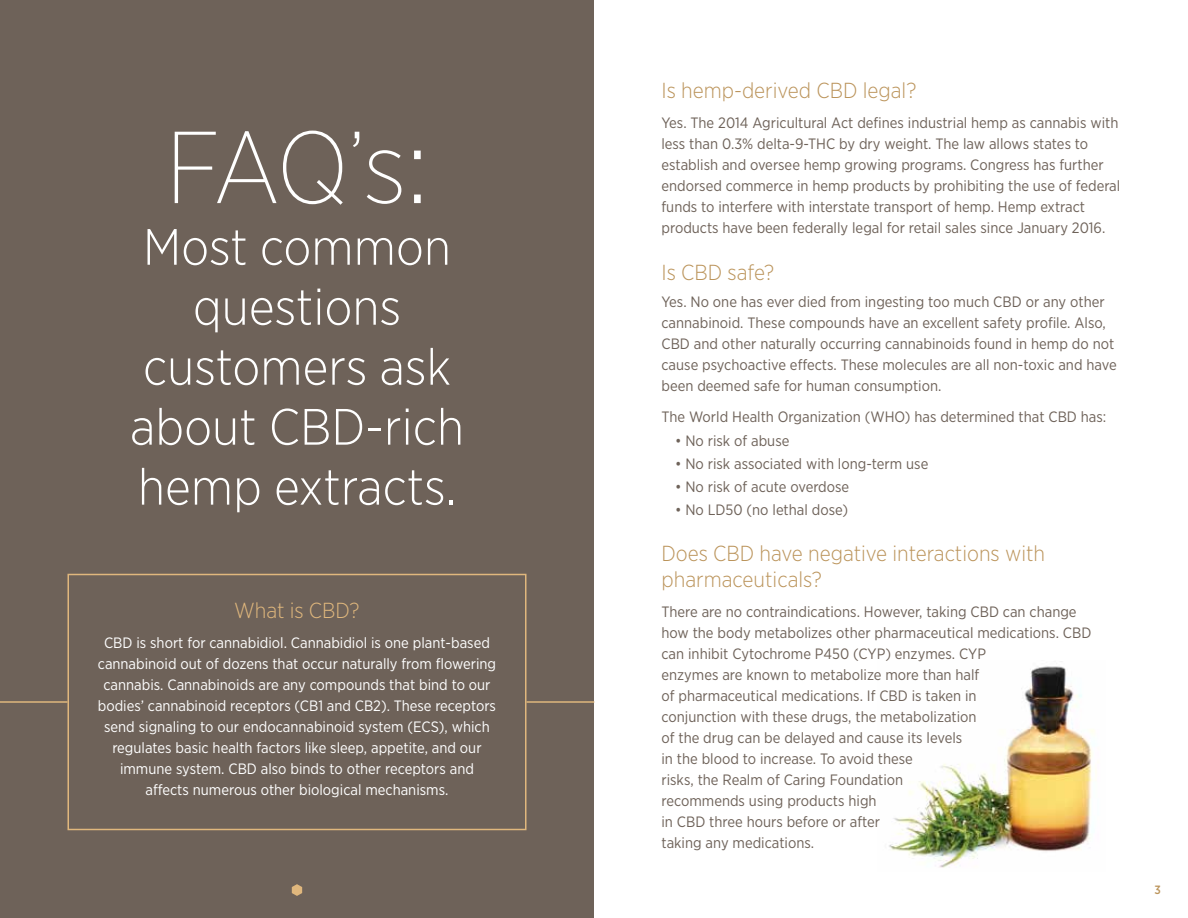
<style>
.page{position:relative;width:1188px;height:918px;background:#fff}
.page>*{position:absolute;margin:0;border:0;box-sizing:border-box;transform-origin:0 0}
.t1{font:200 102px "Gotham Narrow";color:#fff}
.t2{font:300 51px/60px "Gotham Narrow";color:#fff;text-align:center}
.t3{font:300 21.75px/26.1px "Gotham Narrow";color:#bb945b}
.t4{font:300 21.75px "Gotham Narrow";color:#e0b77d}
.t5{font:15px/21px "Gotham Narrow";color:#6e6259}
.t6{font:15px/21px "Gotham Narrow";color:#fff;text-align:center}
.t7{font:500 12px "Gotham Narrow";color:#bb945b}
.s1{font-weight:300}
</style>
<div class="page">
<img style="left:889px;top:661px;width:205px;height:206px">
<div style="left:0;top:0;width:594px;height:918px;background:#6e6259"></div>
<div style="left:68px;top:574px;width:458px;height:256px;border:2px solid #e0b77d"></div>
<hr style="left:526px;top:701px;width:68px;height:2px;background:#e0b77d">
<hr style="left:0;top:701px;width:68px;height:2px;background:#e0b77d">
<svg style="left:292px;top:884px;width:10px;height:12px"></svg>
<h1 class="t1" style="left:166px;top:105px;width:264px">FAQ’s<span class="s1">:</span></h1>
<h2 class="t2" style="left:130px;top:216px;width:336px">Most common questions customers ask about CBD-rich hemp extracts.</h2>
<h3 class="t4" style="left:234px;top:597px;width:127px">What is CBD?</h3>
<p class="t6" style="left:98px;top:632px;width:400px">CBD is short for cannabidiol. Cannabidiol is one plant-based cannabinoid out of dozens that occur naturally from flowering cannabis. Cannabinoids are any compounds that bind to our bodies’ cannabinoid receptors (CB1 and CB2). These receptors send signaling to our endocannabinoid system (ECS), which regulates basic health factors like sleep, appetite, and our immune system. CBD also binds to other receptors and affects numerous other biological mechanisms.</p>
<h3 class="t3" style="left:662px;top:77px;width:256px">Is hemp-derived CBD legal?</h3>
<p class="t5" style="left:662px;top:112px;width:460px">Yes. The 2014 Agricultural Act defines industrial hemp as cannabis with less than 0.3% delta-9-THC by dry weight. The law allows states to establish and oversee hemp growing programs. Congress has further endorsed commerce in hemp products by prohibiting the use of federal funds to interfere with interstate transport of hemp. Hemp extract products have been federally legal for retail sales since January 2016.</p>
<h3 class="t3" style="left:662px;top:259px;width:114px">Is CBD safe?</h3>
<p class="t5" style="left:662px;top:291px;width:457px">Yes. No one has ever died from ingesting too much CBD or any other cannabinoid. These compounds have an excellent safety profile. Also, CBD and other naturally occurring cannabinoids found in hemp do not cause psychoactive effects. These molecules are all non-toxic and have been deemed safe for human consumption.</p>
<p class="t5" style="left:662px;top:406px;width:446px">The World Health Organization (WHO) has determined that CBD has:</p>
<p class="t5" style="left:675px;top:430px;width:116px">• No risk of abuse</p>
<p class="t5" style="left:675px;top:453px;width:255px">• No risk associated with long-term use</p>
<p class="t5" style="left:675px;top:476px;width:176px">• No risk of acute overdose</p>
<p class="t5" style="left:675px;top:499px;width:175px">• No LD50 (no lethal dose)</p>
<h3 class="t3" style="left:662px;top:540px;width:385px">Does CBD have negative interactions with pharmaceuticals?</h3>
<p class="t5" style="left:662px;top:601px;width:431px">There are no contraindications. However, taking CBD can change how the body metabolizes other pharmaceutical medications. CBD can inhibit Cytochrome P450 (CYP) enzymes. CYP<br>enzymes are known to metabolize more than half<br>of pharmaceutical medications. If CBD is taken in<br>conjunction with these drugs, the metabolization<br>of the drug can be delayed and cause its levels<br>in the blood to increase. To avoid these<br>risks, the Realm of Caring Foundation<br>recommends using products high<br>in CBD three hours before or after<br>taking any medications.</p>
<p class="t7" style="left:1155px;top:882px;width:8px">3</p>
</div>
